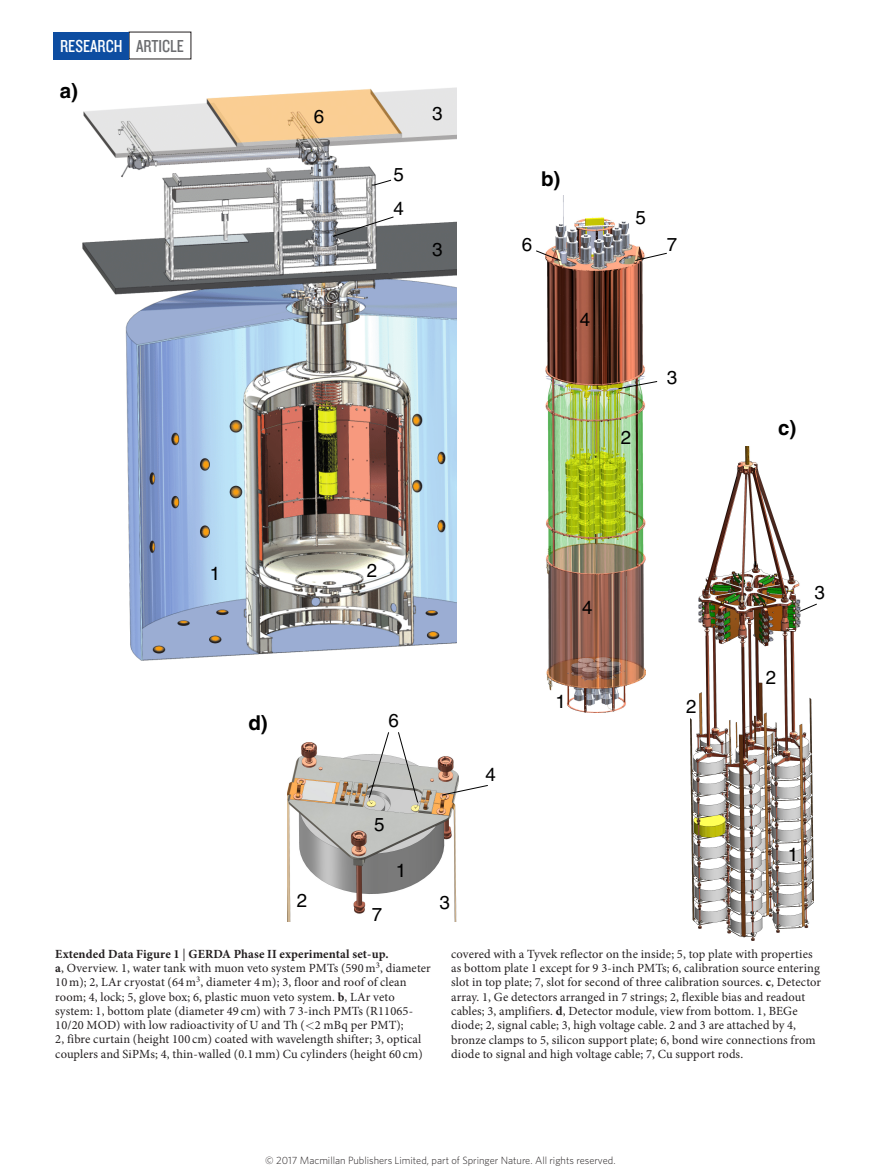
<style>
.page{position:relative;width:893px;height:1174px;background:#fff}
.page>*{position:absolute;margin:0;border:0;box-sizing:border-box;transform-origin:0 0}
.t1{font:700 20.55px "Helvetica";color:#000}
.t2{font:18.75px/33.9px "Helvetica";color:#000}
.t3{font:18px "Knockout 29 Junior Ltweight";color:#fff}
.t4{font:12.45px/14.2px "Minion Pro";letter-spacing:.01em;color:#231f20}
.t5{font:300 10.5px "Whitney";color:#231f20}
.s1{color:#6c6d70}
.s2{font-weight:700}
</style>
<div class="page">
<div style="left:53px;top:32px;width:76px;height:27px;background:#0d4da1"></div>
<img style="left:691px;top:803px;width:122px;height:137px">
<img style="left:82px;top:87px;width:374px;height:574px">
<img style="left:287px;top:742px;width:170px;height:179px">
<img style="left:332px;top:180px;width:485px;height:623px">
<h3 class="t3" style="left:60px;top:34px;width:125px">RESEARCH <span class="s1">ARTICLE</span></h3>
<h1 class="t1" style="left:60px;top:79px;width:20px">a)</h1>
<h2 class="t2" style="left:314px;top:99px;width:12px">6</h2>
<h2 class="t2" style="left:393px;top:157px;width:12px">5<br>4</h2>
<h2 class="t2" style="left:432px;top:97px;width:12px">3</h2>
<h2 class="t2" style="left:432px;top:232px;width:12px">3</h2>
<h1 class="t1" style="left:541px;top:166px;width:21px">b)</h1>
<h2 class="t2" style="left:522px;top:227px;width:12px">6</h2>
<h2 class="t2" style="left:580px;top:302px;width:12px">4</h2>
<h2 class="t2" style="left:635px;top:201px;width:12px">5</h2>
<h2 class="t2" style="left:667px;top:227px;width:12px">7</h2>
<h2 class="t2" style="left:621px;top:421px;width:12px">2</h2>
<h2 class="t2" style="left:667px;top:360px;width:12px">3</h2>
<h2 class="t2" style="left:210px;top:556px;width:12px">1</h2>
<h2 class="t2" style="left:367px;top:554px;width:12px">2</h2>
<h1 class="t1" style="left:248px;top:710px;width:21px">d)</h1>
<h2 class="t2" style="left:389px;top:704px;width:12px">6</h2>
<h2 class="t2" style="left:374px;top:808px;width:12px">5</h2>
<h2 class="t2" style="left:396px;top:854px;width:12px">1</h2>
<h2 class="t2" style="left:297px;top:883px;width:12px">2</h2>
<h2 class="t2" style="left:439px;top:885px;width:12px">3</h2>
<h2 class="t2" style="left:372px;top:897px;width:12px">7</h2>
<h2 class="t2" style="left:485px;top:757px;width:12px">4</h2>
<h2 class="t2" style="left:582px;top:590px;width:12px">4</h2>
<h2 class="t2" style="left:555px;top:684px;width:12px">1</h2>
<h2 class="t2" style="left:686px;top:689px;width:12px">2</h2>
<h1 class="t1" style="left:778px;top:415px;width:20px">c)</h1>
<h2 class="t2" style="left:766px;top:660px;width:12px">2</h2>
<h2 class="t2" style="left:814px;top:575px;width:12px">3</h2>
<h2 class="t2" style="left:788px;top:837px;width:12px">1</h2>
<p class="t4" style="left:55px;top:947px;width:377px"><span class="s2">Extended Data Figure 1</span> | <span class="s2">GERDA Phase II experimental set-up.<br>a</span>, Overview. 1, water tank with muon veto system PMTs (590 m<sup>3</sup>, diameter 10 m); 2, LAr cryostat (64 m<sup>3</sup>, diameter 4 m); 3, floor and roof of clean room; 4, lock; 5, glove box; 6, plastic muon veto system. <span class="s2">b</span>, LAr veto system: 1, bottom plate (diameter 49 cm) with 7 3-inch PMTs (R11065- 10/20 MOD) with low radioactivity of U and Th ( 2 mBq per PMT);<br>2, fibre curtain (height 100 cm) coated with wavelength shifter; 3, optical couplers and SiPMs; 4, thin-walled (0.1 mm) Cu cylinders (height 60 cm)</p>
<p class="t4" style="left:451px;top:947px;width:371px">covered with a Tyvek reflector on the inside; 5, top plate with properties as bottom plate 1 except for 9 3-inch PMTs; 6, calibration source entering slot in top plate; 7, slot for second of three calibration sources. <span class="s2">c</span>, Detector array. 1, Ge detectors arranged in 7 strings; 2, flexible bias and readout cables; 3, amplifiers. <span class="s2">d</span>, Detector module, view from bottom. 1, BEGe diode; 2, signal cable; 3, high voltage cable. 2 and 3 are attached by 4, bronze clamps to 5, silicon support plate; 6, bond wire connections from diode to signal and high voltage cable; 7, Cu support rods.</p>
<p class="t5" style="left:265px;top:1153px;width:352px">© 2017 Macmillan Publishers Limited, part of Springer Nature. All rights reserved.</p>
</div>
